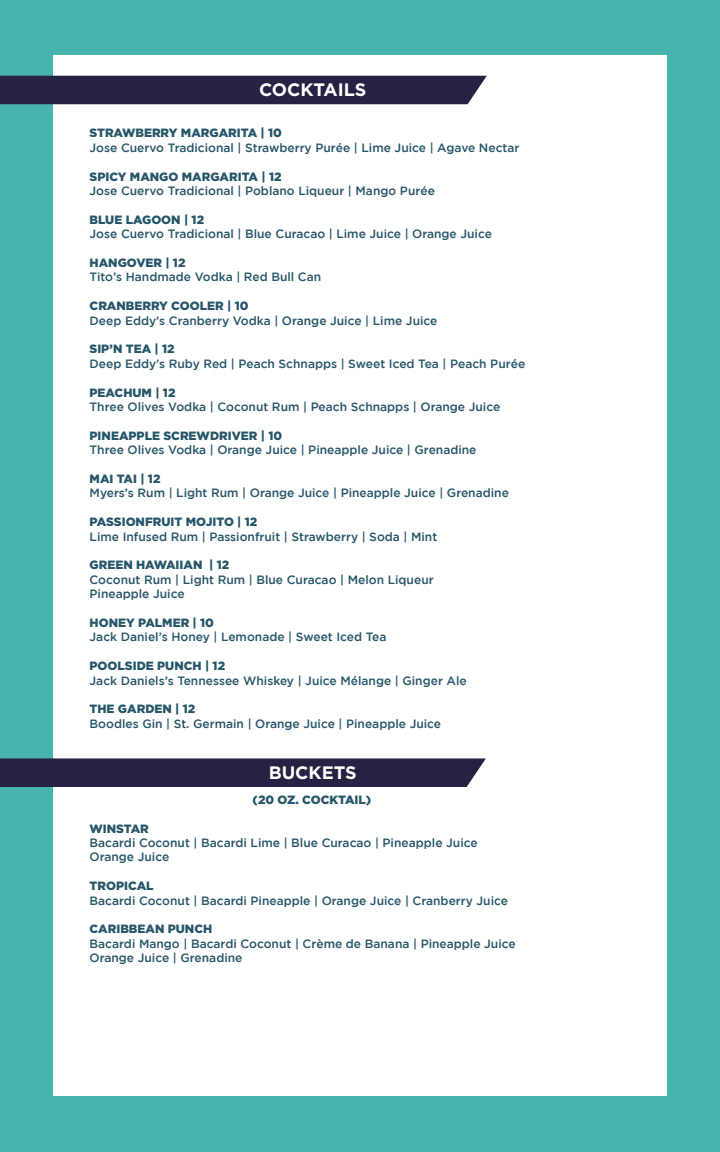
<style>
.page{position:relative;width:720px;height:1152px;background:#47b4b0}
.page>*{position:absolute;margin:0;border:0;box-sizing:border-box;transform-origin:0 0}
.t1{font:700 18px "Gotham";color:#fff}
.t2{font:500 12px/14.4px "Gotham";color:#265669}
.t3{font:900 12px "Gotham";color:#265669}
</style>
<div class="page">
<div style="left:53px;top:56px;width:614px;height:1040px;background:#fff"></div>
<div style="left:0;top:76px;width:487px;height:28px;background:#252243"></div>
<div style="left:0;top:758px;width:486px;height:29px;background:#252243"></div>
<h1 class="t1" style="left:259px;top:80px;width:109px">COCKTAILS</h1>
<p class="t3" style="left:90px;top:126px;width:194px">STRAWBERRY MARGARITA | 10</p>
<p class="t2" style="left:90px;top:140px;width:431px">Jose Cuervo Tradicional | Strawberry Purée | Lime Juice | Agave Nectar</p>
<p class="t3" style="left:90px;top:169px;width:193px">SPICY MANGO MARGARITA | 12</p>
<p class="t2" style="left:90px;top:183px;width:347px">Jose Cuervo Tradicional | Poblano Liqueur | Mango Purée</p>
<p class="t3" style="left:90px;top:213px;width:116px">BLUE LAGOON | 12</p>
<p class="t2" style="left:90px;top:227px;width:404px">Jose Cuervo Tradicional | Blue Curacao | Lime Juice | Orange Juice</p>
<p class="t3" style="left:90px;top:256px;width:97px">HANGOVER | 12</p>
<p class="t2" style="left:90px;top:270px;width:233px">Tito’s Handmade Vodka | Red Bull Can</p>
<p class="t3" style="left:90px;top:299px;width:160px">CRANBERRY COOLER | 10</p>
<p class="t2" style="left:90px;top:313px;width:349px">Deep Eddy’s Cranberry Vodka | Orange Juice | Lime Juice</p>
<p class="t3" style="left:90px;top:342px;width:87px">SIP’N TEA | 12</p>
<p class="t2" style="left:90px;top:356px;width:437px">Deep Eddy’s Ruby Red | Peach Schnapps | Sweet Iced Tea | Peach Purée</p>
<p class="t3" style="left:90px;top:385px;width:87px">PEACHUM | 12</p>
<p class="t2" style="left:90px;top:399px;width:412px">Three Olives Vodka | Coconut Rum | Peach Schnapps | Orange Juice</p>
<p class="t3" style="left:90px;top:429px;width:194px">PINEAPPLE SCREWDRIVER | 10</p>
<p class="t2" style="left:90px;top:443px;width:388px">Three Olives Vodka | Orange Juice | Pineapple Juice | Grenadine</p>
<p class="t3" style="left:90px;top:472px;width:72px">MAI TAI | 12</p>
<p class="t2" style="left:90px;top:486px;width:421px">Myers’s Rum | Light Rum | Orange Juice | Pineapple Juice | Grenadine</p>
<p class="t3" style="left:90px;top:515px;width:169px">PASSIONFRUIT MOJITO | 12</p>
<p class="t2" style="left:90px;top:529px;width:349px">Lime Infused Rum | Passionfruit | Strawberry | Soda | Mint</p>
<p class="t3" style="left:90px;top:558px;width:141px">GREEN HAWAIIAN | 12</p>
<p class="t2" style="left:90px;top:572px;width:346px">Coconut Rum | Light Rum | Blue Curacao | Melon Liqueur<br>Pineapple Juice</p>
<p class="t3" style="left:90px;top:616px;width:126px">HONEY PALMER | 10</p>
<p class="t2" style="left:90px;top:630px;width:298px">Jack Daniel’s Honey | Lemonade | Sweet Iced Tea</p>
<p class="t3" style="left:90px;top:659px;width:137px">POOLSIDE PUNCH | 12</p>
<p class="t2" style="left:90px;top:673px;width:379px">Jack Daniels’s Tennessee Whiskey | Juice Mélange | Ginger Ale</p>
<p class="t3" style="left:90px;top:702px;width:107px">THE GARDEN | 12</p>
<p class="t2" style="left:90px;top:716px;width:353px">Boodles Gin | St. Germain | Orange Juice | Pineapple Juice</p>
<h1 class="t1" style="left:269px;top:762px;width:90px">BUCKETS</h1>
<p class="t3" style="left:253px;top:793px;width:120px">(20 OZ. COCKTAIL)</p>
<p class="t3" style="left:90px;top:821px;width:61px">WINSTAR</p>
<p class="t2" style="left:90px;top:835px;width:390px">Bacardi Coconut | Bacardi Lime | Blue Curacao | Pineapple Juice<br>Orange Juice</p>
<p class="t3" style="left:90px;top:879px;width:66px">TROPICAL</p>
<p class="t2" style="left:90px;top:893px;width:420px">Bacardi Coconut | Bacardi Pineapple | Orange Juice | Cranberry Juice</p>
<p class="t3" style="left:90px;top:922px;width:124px">CARIBBEAN PUNCH</p>
<p class="t2" style="left:90px;top:936px;width:428px">Bacardi Mango | Bacardi Coconut | Crème de Banana | Pineapple Juice<br>Orange Juice | Grenadine</p>
</div>
